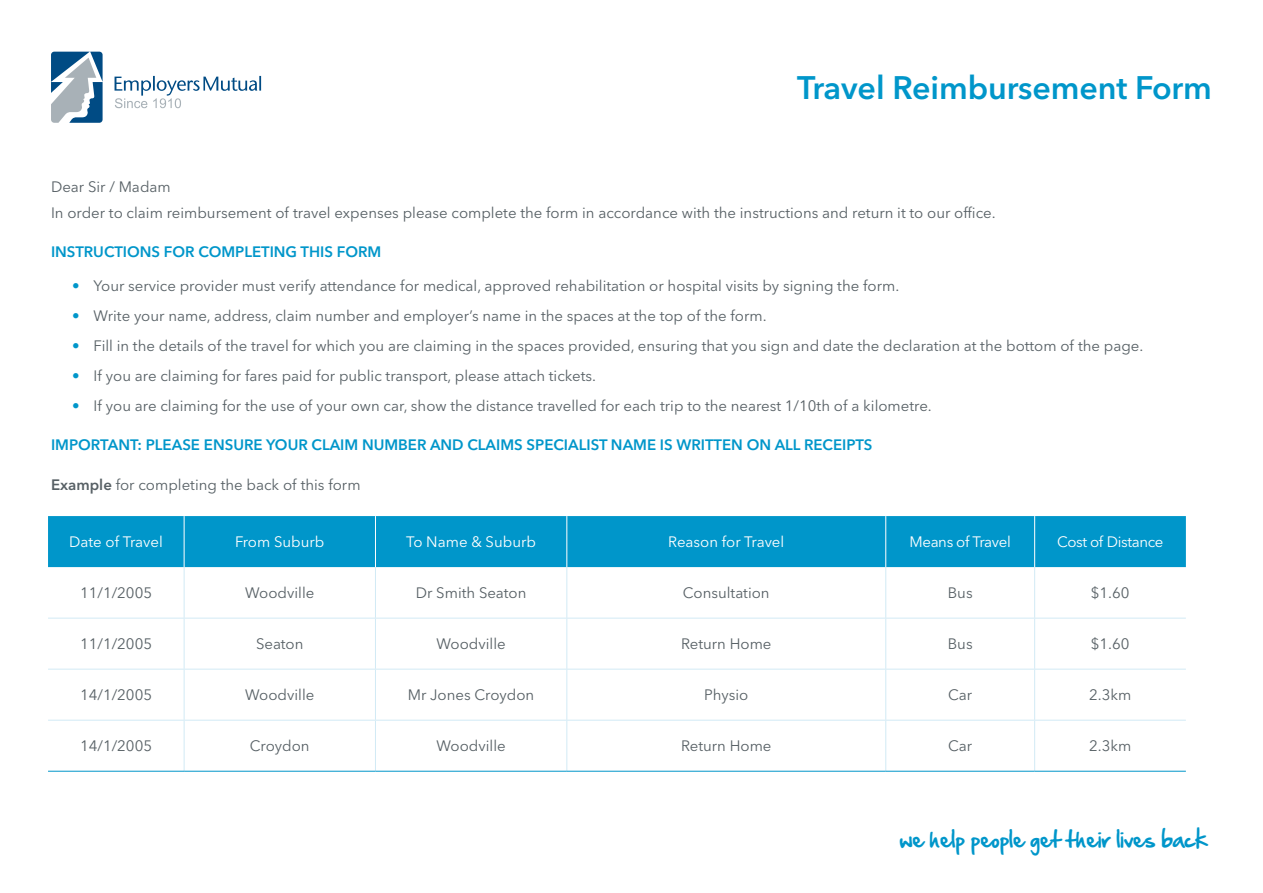
<style>
.page{position:relative;width:1263px;height:893px;background:#fff}
.page>*{position:absolute;margin:0;border:0;box-sizing:border-box;transform-origin:0 0}
.t1{font:600 32.25px "Avenir Next LT Pro";letter-spacing:-.005em;color:#0096ca}
.t2{font:19.8px "Hand Of Sean";letter-spacing:-.01em;color:#0096ca}
.t3{font:15px/26.5px "Avenir Next LT Pro";color:#576065}
.t4{font:600 15px "Avenir Next LT Pro";color:#0096ca}
.t5{font:15px "Avenir Next LT Pro";letter-spacing:-.01em;color:#fff}
.s1{color:#0096ca}
.s2{font-weight:600}
</style>
<div class="page">
<svg style="left:51px;top:52px;width:52px;height:71px"></svg>
<svg style="left:115px;top:76px;width:146px;height:32px"></svg>
<div style="left:48px;top:516px;width:1138px;height:51px;background:#0096ca"></div>
<hr style="left:184px;top:516px;width:1px;height:51px;background:#fff">
<hr style="left:375px;top:516px;width:1px;height:51px;background:#fff">
<hr style="left:566px;top:516px;width:1px;height:51px;background:#fff">
<hr style="left:885px;top:516px;width:1px;height:51px;background:#fff">
<hr style="left:1034px;top:516px;width:1px;height:51px;background:#fff">
<hr style="left:184px;top:567px;width:1px;height:51px;background:#d2eaf5">
<hr style="left:375px;top:567px;width:1px;height:51px;background:#d2eaf5">
<hr style="left:566px;top:567px;width:1px;height:51px;background:#d2eaf5">
<hr style="left:885px;top:567px;width:1px;height:51px;background:#d2eaf5">
<hr style="left:1034px;top:567px;width:1px;height:51px;background:#d2eaf5">
<hr style="left:48px;top:618px;width:136px;height:1px;background:#d2eaf5">
<hr style="left:184px;top:618px;width:191px;height:1px;background:#d2eaf5">
<hr style="left:184px;top:618px;width:1px;height:51px;background:#d2eaf5">
<hr style="left:375px;top:618px;width:192px;height:1px;background:#d2eaf5">
<hr style="left:375px;top:618px;width:1px;height:51px;background:#d2eaf5">
<hr style="left:567px;top:618px;width:319px;height:1px;background:#d2eaf5">
<hr style="left:566px;top:618px;width:1px;height:51px;background:#d2eaf5">
<hr style="left:886px;top:618px;width:149px;height:1px;background:#d2eaf5">
<hr style="left:885px;top:618px;width:1px;height:51px;background:#d2eaf5">
<hr style="left:1035px;top:618px;width:151px;height:1px;background:#d2eaf5">
<hr style="left:1034px;top:618px;width:1px;height:51px;background:#d2eaf5">
<hr style="left:48px;top:669px;width:136px;height:1px;background:#d2eaf5">
<hr style="left:184px;top:669px;width:191px;height:1px;background:#d2eaf5">
<hr style="left:184px;top:669px;width:1px;height:51px;background:#d2eaf5">
<hr style="left:375px;top:669px;width:192px;height:1px;background:#d2eaf5">
<hr style="left:375px;top:669px;width:1px;height:51px;background:#d2eaf5">
<hr style="left:567px;top:669px;width:319px;height:1px;background:#d2eaf5">
<hr style="left:566px;top:669px;width:1px;height:51px;background:#d2eaf5">
<hr style="left:886px;top:669px;width:149px;height:1px;background:#d2eaf5">
<hr style="left:885px;top:669px;width:1px;height:51px;background:#d2eaf5">
<hr style="left:1035px;top:669px;width:151px;height:1px;background:#d2eaf5">
<hr style="left:1034px;top:669px;width:1px;height:51px;background:#d2eaf5">
<hr style="left:48px;top:720px;width:136px;height:1px;background:#d2eaf5">
<hr style="left:184px;top:720px;width:191px;height:1px;background:#d2eaf5">
<hr style="left:184px;top:720px;width:1px;height:51px;background:#d2eaf5">
<hr style="left:375px;top:720px;width:192px;height:1px;background:#d2eaf5">
<hr style="left:375px;top:720px;width:1px;height:51px;background:#d2eaf5">
<hr style="left:567px;top:720px;width:319px;height:1px;background:#d2eaf5">
<hr style="left:566px;top:720px;width:1px;height:51px;background:#d2eaf5">
<hr style="left:886px;top:720px;width:149px;height:1px;background:#d2eaf5">
<hr style="left:885px;top:720px;width:1px;height:51px;background:#d2eaf5">
<hr style="left:1035px;top:720px;width:151px;height:1px;background:#d2eaf5">
<hr style="left:1034px;top:720px;width:1px;height:51px;background:#d2eaf5">
<hr style="left:48px;top:771px;width:136px;height:1px;background:#0096ca">
<hr style="left:184px;top:771px;width:191px;height:1px;background:#0096ca">
<hr style="left:375px;top:771px;width:192px;height:1px;background:#0096ca">
<hr style="left:567px;top:771px;width:319px;height:1px;background:#0096ca">
<hr style="left:886px;top:771px;width:149px;height:1px;background:#0096ca">
<hr style="left:1035px;top:771px;width:151px;height:1px;background:#0096ca">
<h1 class="t1" style="left:797px;top:69px;width:416px">Travel Reimbursement Form</h1>
<p class="t3" style="left:51px;top:173px;width:946px">Dear Sir / Madam<br>In order to claim reimbursement of travel expenses please complete the form in accordance with the instructions and return it to our office.</p>
<p class="t4" style="left:51px;top:243px;width:332px">INSTRUCTIONS FOR COMPLETING THIS FORM</p>
<p class="t3" style="left:72px;top:272px;width:828px"><span class="s1">•</span> Your service provider must verify attendance for medical, approved rehabilitation or hospital visits by signing the form.</p>
<p class="t3" style="left:72px;top:302px;width:696px"><span class="s1">•</span> Write your name, address, claim number and employer’s name in the spaces at the top of the form.</p>
<p class="t3" style="left:72px;top:332px;width:1072px"><span class="s1">•</span> Fill in the details of the travel for which you are claiming in the spaces provided, ensuring that you sign and date the declaration at the bottom of the page.</p>
<p class="t3" style="left:72px;top:362px;width:525px"><span class="s1">•</span> If you are claiming for fares paid for public transport, please attach tickets.</p>
<p class="t3" style="left:72px;top:392px;width:861px"><span class="s1">•</span> If you are claiming for the use of your own car, show the distance travelled for each trip to the nearest 1/10th of a kilometre.</p>
<p class="t4" style="left:51px;top:436px;width:823px">IMPORTANT: PLEASE ENSURE YOUR CLAIM NUMBER AND CLAIMS SPECIALIST NAME IS WRITTEN ON ALL RECEIPTS</p>
<p class="t3" style="left:51px;top:471px;width:311px"><span class="s2">Example</span> for completing the back of this form</p>
<p class="t5" style="left:69px;top:533px;width:95px">Date of Travel</p>
<p class="t5" style="left:235px;top:533px;width:91px">From Suburb</p>
<p class="t5" style="left:406px;top:533px;width:131px">To Name &amp; Suburb</p>
<p class="t5" style="left:668px;top:533px;width:118px">Reason for Travel</p>
<p class="t5" style="left:910px;top:533px;width:103px">Means of Travel</p>
<p class="t5" style="left:1057px;top:533px;width:108px">Cost of Distance</p>
<p class="t3" style="left:80px;top:580px;width:73px">11/1/2005</p>
<p class="t3" style="left:245px;top:580px;width:71px">Woodville</p>
<p class="t3" style="left:416px;top:580px;width:112px">Dr Smith Seaton</p>
<p class="t3" style="left:683px;top:580px;width:88px">Consultation</p>
<p class="t3" style="left:948px;top:580px;width:26px">Bus</p>
<p class="t3" style="left:1091px;top:580px;width:40px">$1.60</p>
<p class="t3" style="left:80px;top:631px;width:73px">11/1/2005</p>
<p class="t3" style="left:256px;top:631px;width:49px">Seaton</p>
<p class="t3" style="left:437px;top:631px;width:71px">Woodville</p>
<p class="t3" style="left:681px;top:631px;width:92px">Return Home</p>
<p class="t3" style="left:948px;top:631px;width:26px">Bus</p>
<p class="t3" style="left:1091px;top:631px;width:40px">$1.60</p>
<p class="t3" style="left:80px;top:682px;width:73px">14/1/2005</p>
<p class="t3" style="left:245px;top:682px;width:71px">Woodville</p>
<p class="t3" style="left:408px;top:682px;width:128px">Mr Jones Croydon</p>
<p class="t3" style="left:704px;top:682px;width:46px">Physio</p>
<p class="t3" style="left:948px;top:682px;width:25px">Car</p>
<p class="t3" style="left:1089px;top:682px;width:44px">2.3km</p>
<p class="t3" style="left:80px;top:733px;width:73px">14/1/2005</p>
<p class="t3" style="left:250px;top:733px;width:61px">Croydon</p>
<p class="t3" style="left:437px;top:733px;width:71px">Woodville</p>
<p class="t3" style="left:681px;top:733px;width:92px">Return Home</p>
<p class="t3" style="left:948px;top:733px;width:25px">Car</p>
<p class="t3" style="left:1089px;top:733px;width:44px">2.3km</p>
<h2 class="t2" style="left:899px;top:822px;width:310px">we help people get their lives back</h2>
</div>
